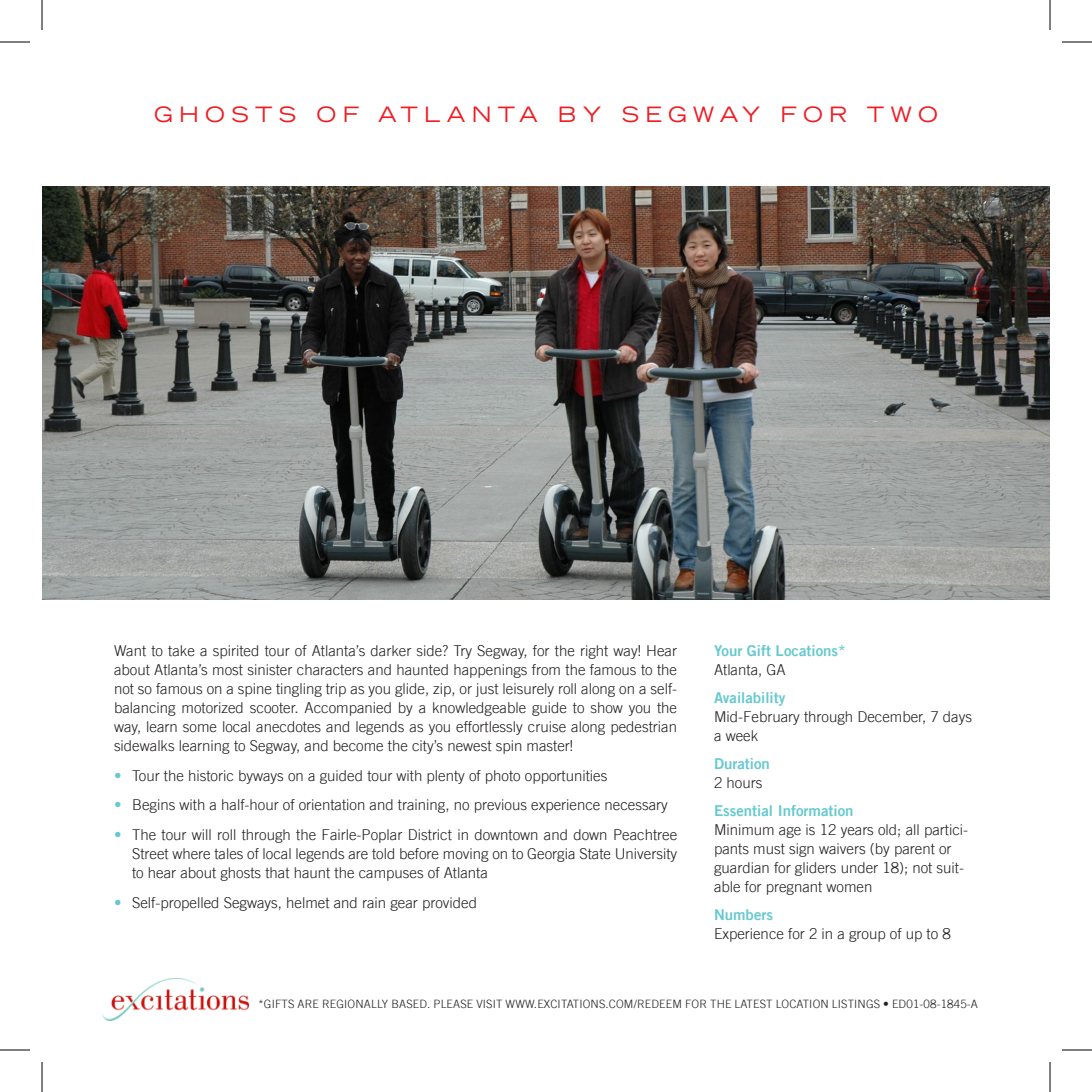
<style>
.page{position:relative;width:1092px;height:1092px;background:#fff}
.page>*{position:absolute;margin:0;border:0;box-sizing:border-box;transform-origin:0 0}
.Head{font:expanded 21px "Trade Gothic LT";letter-spacing:.3em;color:#ee1d23}
.t1{font:300 15px/19px "Trade Gothic LT";color:#231f20}
.t2{font:15px/19px "Trade Gothic LT Bold Two";color:#67c9cf}
.t3{font:300 15px/29.8px "Trade Gothic LT";color:#67c9cf;text-align:justify}
.t4{font:300 11.6px "Trade Gothic LT";letter-spacing:.015em;color:#231f20}
.s1{font-family:"Trade Gothic LT";font-weight:300;color:#231f20}
.s2{font-family:"Trade Gothic LT Bold Two";font-weight:400;color:#67c9cf}
</style>
<div class="page">
<img style="left:102px;top:978px;width:147px;height:42px">
<img style="left:42px;top:186px;width:1008px;height:414px">
<hr style="left:0;top:42px;width:30px;height:1px;background:#000">
<hr style="left:1062px;top:42px;width:30px;height:1px;background:#000">
<hr style="left:0;top:1050px;width:30px;height:1px;background:#000">
<hr style="left:1062px;top:1050px;width:30px;height:1px;background:#000">
<hr style="left:42px;top:0;width:1px;height:30px;background:#000">
<hr style="left:42px;top:1062px;width:1px;height:30px;background:#000">
<hr style="left:1050px;top:0;width:1px;height:30px;background:#000">
<hr style="left:1050px;top:1062px;width:1px;height:30px;background:#000">
<p class="Head" style="left:154px;top:100px;width:785px">GHOSTS OF ATLANTA BY SEGWAY F OR TWO</p>
<p class="t1" style="left:114px;top:641px;width:565px;text-align:justify">Want to take a spirited tour of Atlanta’s darker side? Try Segway, for the right way! Hear about Atlanta’s most sinister characters and haunted happenings from the famous to the not so famous on a spine tingling trip as you glide, zip, or just leisurely roll along on a self&shy;balancing motorized scooter. Accompanied by a knowledgeable guide to show you the way, learn some local anecdotes and legends as you effortlessly cruise along pedestrian sidewalks learning to Segway, and become the city’s newest spin master!</p>
<p class="t1" style="left:132px;top:766px;width:477px">Tour the historic byways on a guided tour with plenty of photo opportunities</p>
<p class="t1" style="left:132px;top:795px;width:537px">Begins with a half-hour of orientation and training, no previous experience necessary</p>
<p class="t1" style="left:132px;top:825px;width:547px;text-align:justify">The tour will roll through the Fairle-Poplar District in downtown and down Peachtree Street where tales of local legends are told before moving on to Georgia State University to hear about ghosts that haunt the campuses of Atlanta</p>
<p class="t1" style="left:132px;top:893px;width:347px">Self-propelled Segways, helmet and rain gear provided</p>
<p class="t3" style="left:114px;top:760px;width:9px">• • •</p>
<p class="t3" style="left:114px;top:888px;width:9px">•</p>
<p class="t2" style="left:714px;top:641px;width:133px">Your Gift Locations*<br><span class="s1">Atlanta, GA</span></p>
<p class="t1" style="left:714px;top:688px;width:260px"><span class="s2">Availability<br></span>Mid-February through December, 7 days a week</p>
<p class="t2" style="left:714px;top:754px;width:57px">Duration<br><span class="s1">2 hours</span></p>
<p class="t1" style="left:714px;top:801px;width:256px"><span class="s2">Essential Information<br></span>Minimum age is 12 years old; all partici&shy;pants must sign waivers (by parent or guardian for gliders under 18); not suit&shy;able for pregnant women</p>
<p class="t1" style="left:714px;top:905px;width:238px"><span class="s2">Numbers<br></span>Experience for 2 in a group of up to 8</p>
<p class="t4" style="left:258px;top:997px;width:25px">*Gifts</p>
<p class="t4" style="left:298px;top:997px;width:102px">are reg ionally based</p>
<p class="t4" style="left:427px;top:997px;width:27px">. Please</p>
<p class="t4" style="left:476px;top:997px;width:40px">visit www</p>
<p class="t4" style="left:534px;top:997px;width:185px">.excitations.com/R EDEEM for the</p>
<p class="t4" style="left:735px;top:997px;width:14px">latest</p>
<p class="t4" style="left:776px;top:997px;width:204px">location listings • ED01-08-1845-A</p>
</div>
